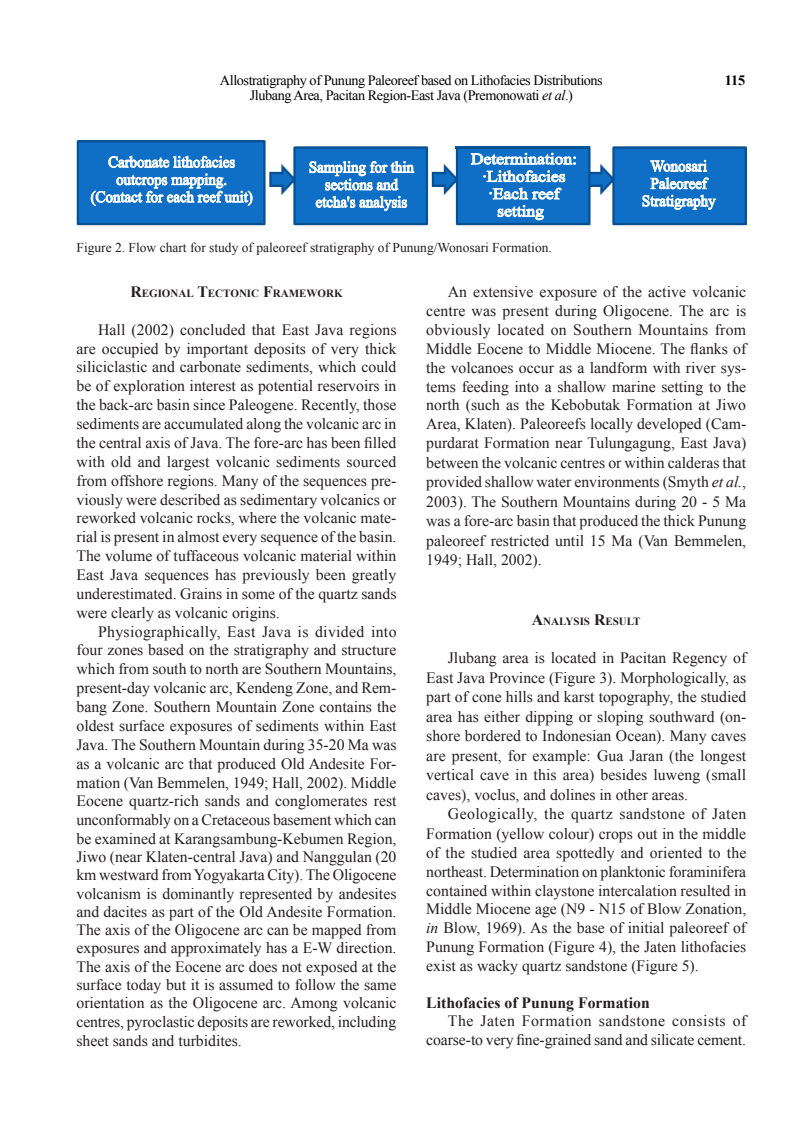
<style>
.page{position:relative;width:810px;height:1134px;background:#fff}
.page>*{position:absolute;margin:0;border:0;box-sizing:border-box;transform-origin:0 0}
.bodyjurnal02{font:15.75px/18.9px "Times New Roman";color:#231f20;text-align:justify}
.t1{font:15.75px/17.4px "Times New Roman";color:#fff;text-align:center;scale:.95 1}
.t2{font:15.75px/17.4px "Times New Roman";color:#fff;text-align:center;scale:1.11 1}
.t3{font:700 15.75px "Times New Roman";color:#231f20}
.t4{font:14.25px "Times New Roman";letter-spacing:-.03em;color:#000}
.t5{font:700 14.25px "Times New Roman";color:#000}
.t6{font:13.5px "Times New Roman";color:#231f20}
.t7{font:700 10.95px "Times New Roman";color:#231f20}
.s1{font-style:italic}
.s2{font-size:15.75px}
</style>
<div class="page">
<img style="left:77px;top:141px;width:669px;height:84px">
<div style="left:299px;top:152px;width:121px;height:65px;background:#0f6fc6"></div>
<div style="left:460px;top:149px;width:119px;height:72px;background:#0f6fc6"></div>
<div style="left:619px;top:152px;width:112px;height:64px;background:#0f6fc6"></div>
<img style="left:456px;top:146px;width:134px;height:3px">
<div style="left:95px;top:146px;width:154px;height:72px;background:#0f6fc6"></div>
<svg style="left:650px;top:160px;width:57px;height:12px"></svg>
<svg style="left:651px;top:178px;width:58px;height:11px"></svg>
<svg style="left:643px;top:195px;width:73px;height:15px"></svg>
<svg style="left:471px;top:153px;width:105px;height:29px;background:#5b9cd8"></svg>
<svg style="left:490px;top:188px;width:71px;height:11px"></svg>
<svg style="left:498px;top:205px;width:46px;height:15px"></svg>
<svg style="left:310px;top:161px;width:104px;height:29px;background:#5d9dd8"></svg>
<svg style="left:316px;top:196px;width:91px;height:15px"></svg>
<svg style="left:109px;top:156px;width:126px;height:12px"></svg>
<svg style="left:91px;top:174px;width:161px;height:32px;background:#5397d6"></svg>
<div style="left:544px;top:202px;width:8px;height:19px;background:#0f6fc6"></div>
<p class="t4" style="left:220px;top:71px;width:384px">Allostratigraphy of Punung Paleoreef based on Lithofacies Distributions</p>
<p class="t4" style="left:250px;top:86px;width:325px">Jlubang Area, Pacitan Region-East Java (Premonowati <span class="s1">et al</span>.)</p>
<p class="t1" style="left:91px;top:153px;width:172px">Carbonate lithofacies outcrops mapping. (Contact for each reef unit)</p>
<p class="t1" style="left:309px;top:158px;width:112px">Sampling for thin sections and etcha's analysis</p>
<p class="t2" style="left:471px;top:150px;width:97px">Determination: .Lithofacies .Each reef settings</p>
<p class="t5" style="left:725px;top:71px;width:22px">115</p>
<p class="t1" style="left:642px;top:157px;width:79px">Wonosari<br>Paleoreef<br>Stratigraphy</p>
<p class="t6" style="left:76px;top:239px;width:477px">Figure 2. Flow chart for study of paleoreef stratigraphy of Punung/Wonosari Formation.</p>
<p class="t7" style="left:130px;top:286px;width:214px"><span class="s2">R</span>EGIONAL <span class="s2">T</span>ECTONIC <span class="s2">F</span>RAMEWORK</p>
<p class="bodyjurnal02" style="left:76px;top:320px;width:322px;text-indent:22px">Hall (2002) concluded that East Java regions are occupied by important deposits of very thick siliciclastic and carbonate sediments, which could be of exploration interest as potential reservoirs in the back-arc basin since Paleogene. Recently, those sediments are accumulated along the volcanic arc in the central axis of Java. The fore-arc has been filled with old and largest volcanic sediments sourced from offshore regions. Many of the sequences pre&shy;viously were described as sedimentary volcanics or reworked volcanic rocks, where the volcanic mate&shy;rial is present in almost every sequence of the basin.<br>The volume of tuffaceous volcanic material within East Java sequences has previously been greatly underestimated. Grains in some of the quartz sands were clearly as volcanic origins.</p>
<p class="bodyjurnal02" style="left:76px;top:622px;width:322px;text-indent:22px">Physiographically, East Java is divided into four zones based on the stratigraphy and structure which from south to north are Southern Mountains, present-day volcanic arc, Kendeng Zone, and Rem&shy;bang Zone. Southern Mountain Zone contains the oldest surface exposures of sediments within East Java. The Southern Mountain during 35-20 Ma was as a volcanic arc that produced Old Andesite For&shy;mation (Van Bemmelen, 1949; Hall, 2002). Middle Eocene quartz-rich sands and conglomerates rest unconformably on a Cretaceous basement which can be examined at Karangsambung-Kebumen Region, Jiwo (near Klaten-central Java) and Nanggulan (20 km westward from Yogyakarta City). The Oligocene volcanism is dominantly represented by andesites and dacites as part of the Old Andesite Formation.<br>The axis of the Oligocene arc can be mapped from exposures and approximately has a E-W direction.<br>The axis of the Eocene arc does not exposed at the surface today but it is assumed to follow the same orientation as the Oligocene arc. Among volcanic centres, pyroclastic deposits are reworked, including sheet sands and turbidites.</p>
<p class="bodyjurnal02" style="left:426px;top:282px;width:322px;text-indent:22px">An extensive exposure of the active volcanic centre was present during Oligocene. The arc is obviously located on Southern Mountains from Middle Eocene to Middle Miocene. The flanks of the volcanoes occur as a landform with river sys&shy;tems feeding into a shallow marine setting to the north (such as the Kebobutak Formation at Jiwo Area, Klaten). Paleoreefs locally developed (Cam&shy;purdarat Formation near Tulungagung, East Java) between the volcanic centres or within calderas that provided shallow water environments (Smyth <span class="s1">et al.</span>, 2003). The Southern Mountains during 20 - 5 Ma was a fore-arc basin that produced the thick Punung paleoreef restricted until 15 Ma (Van Bemmelen, 1949; Hall, 2002).</p>
<p class="t7" style="left:532px;top:614px;width:110px"><span class="s2">A</span>NALYSIS <span class="s2">R</span>ESULT</p>
<p class="bodyjurnal02" style="left:426px;top:648px;width:322px;line-height:19.5px;text-indent:22px">Jlubang area is located in Pacitan Regency of East Java Province (Figure 3). Morphologically, as part of cone hills and karst topography, the studied area has either dipping or sloping southward (on&shy;shore bordered to Indonesian Ocean). Many caves are present, for example: Gua Jaran (the longest vertical cave in this area) besides luweng (small caves), voclus, and dolines in other areas.</p>
<p class="bodyjurnal02" style="left:426px;top:804px;width:322px;text-indent:22px">Geologically, the quartz sandstone of Jaten Formation (yellow colour) crops out in the middle of the studied area spottedly and oriented to the northeast. Determination on planktonic foraminifera contained within claystone intercalation resulted in Middle Miocene age (N9 - N15 of Blow Zonation, <span class="s1">in</span> Blow, 1969). As the base of initial paleoreef of Punung Formation (Figure 4), the Jaten lithofacies exist as wacky quartz sandstone (Figure 5).</p>
<p class="t3" style="left:426px;top:992px;width:225px">Lithofacies of Punung Formation</p>
<p class="bodyjurnal02" style="left:426px;top:1012px;width:322px;line-height:18.3px;text-align:right">The Jaten Formation sandstone consists of coarse-to very fine-grained sand and silicate cement.</p>
</div>
